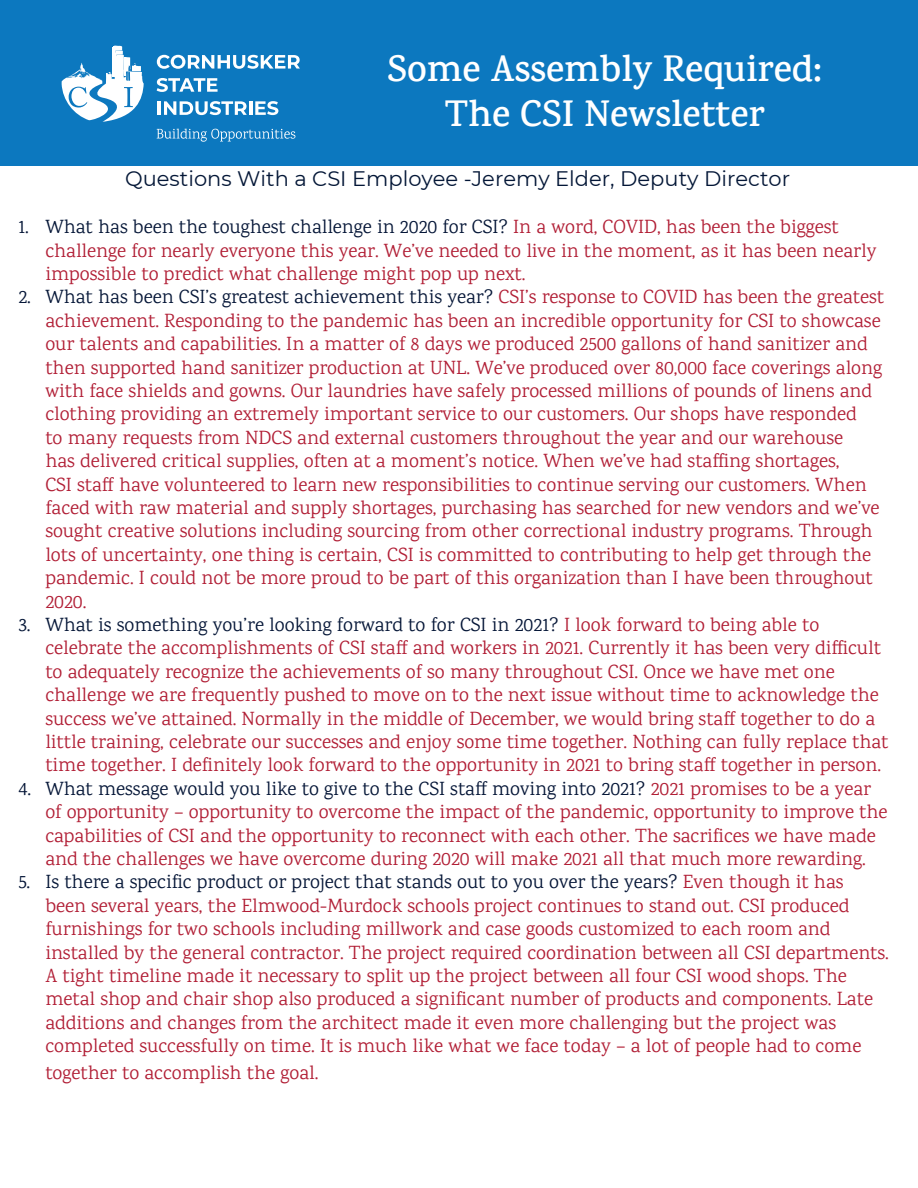
<style>
.page{position:relative;width:918px;height:1188px;background:#fff}
.page>*{position:absolute;margin:0;border:0;box-sizing:border-box;transform-origin:0 0}
.t1{font:600 37.5px "Karma";color:#fff}
.t2{font:21px "Montserrat";color:#041737}
.t3{font:19.5px/23.4px "Karma";color:#b11e35}
.s1{color:#051637}
</style>
<div class="page">
<div style="left:0;top:0;width:918px;height:165px;background:#0c78bf"></div>
<svg style="left:62px;top:46px;width:82px;height:76px"></svg>
<svg style="left:157px;top:129px;width:138px;height:13px"></svg>
<svg style="left:157px;top:55px;width:143px;height:14px"></svg>
<svg style="left:157px;top:78px;width:61px;height:14px"></svg>
<hr style="left:158px;top:101px;width:3px;height:14px;background:#fff">
<svg style="left:164px;top:101px;width:83px;height:14px"></svg>
<hr style="left:249px;top:101px;width:3px;height:14px;background:#fff">
<svg style="left:255px;top:101px;width:23px;height:14px"></svg>
<p class="t1" style="left:388px;top:46px;width:436px">Some Assembly Required:</p>
<p class="t1" style="left:445px;top:91px;width:322px">The CSI Newsletter</p>
<p class="t2" style="left:125px;top:164px;width:666px">Questions With a CSI Employee -Jeremy Elder, Deputy Director</p>
<p class="t3" style="left:45px;top:215px;width:833px;text-indent:-27px"><span class="s1">1. What has been the toughest challenge in 2020 for CSI?</span> In a word, COVID, has been the biggest challenge for nearly everyone this year. We’ve needed to live in the moment, as it has been nearly impossible to predict what challenge might pop up next.</p>
<p class="t3" style="left:45px;top:285px;width:840px;text-indent:-27px"><span class="s1">2. What has been CSI’s greatest achievement this year?</span> CSI’s response to COVID has been the greatest achievement. Responding to the pandemic has been an incredible opportunity for CSI to showcase our talents and capabilities. In a matter of 8 days we produced 2500 gallons of hand sanitizer and then supported hand sanitizer production at UNL. We’ve produced over 80,000 face coverings along with face shields and gowns. Our laundries have safely processed millions of pounds of linens and clothing providing an extremely important service to our customers. Our shops have responded<br>to many requests from NDCS and external customers throughout the year and our warehouse<br>has delivered critical supplies, often at a moment’s notice. When we’ve had staffing shortages,<br>CSI staff have volunteered to learn new responsibilities to continue serving our customers. When faced with raw material and supply shortages, purchasing has searched for new vendors and we’ve sought creative solutions including sourcing from other correctional industry programs. Through lots of uncertainty, one thing is certain, CSI is committed to contributing to help get through the pandemic. I could not be more proud to be part of this organization than I have been throughout 2020.</p>
<p class="t3" style="left:45px;top:613px;width:845px;text-indent:-27px"><span class="s1">3. What is something you’re looking forward to for CSI in 2021?</span> I look forward to being able to celebrate the accomplishments of CSI staff and workers in 2021. Currently it has been very difficult to adequately recognize the achievements of so many throughout CSI. Once we have met one challenge we are frequently pushed to move on to the next issue without time to acknowledge the success we’ve attained. Normally in the middle of December, we would bring staff together to do a little training, celebrate our successes and enjoy some time together. Nothing can fully replace that time together. I definitely look forward to the opportunity in 2021 to bring staff together in person.</p>
<p class="t3" style="left:45px;top:776px;width:844px;text-indent:-27px"><span class="s1">4. What message would you like to give to the CSI staff moving into 2021?</span> 2021 promises to be a year of opportunity – opportunity to overcome the impact of the pandemic, opportunity to improve the capabilities of CSI and the opportunity to reconnect with each other. The sacrifices we have made and the challenges we have overcome during 2020 will make 2021 all that much more rewarding.</p>
<p class="t3" style="left:45px;top:870px;width:845px;text-indent:-27px"><span class="s1">5. Is there a specific product or project that stands out to you over the years?</span> Even though it has been several years, the Elmwood-Murdock schools project continues to stand out. CSI produced furnishings for two schools including millwork and case goods customized to each room and installed by the general contractor. The project required coordination between all CSI departments.<br>A tight timeline made it necessary to split up the project between all four CSI wood shops. The metal shop and chair shop also produced a significant number of products and components. Late additions and changes from the architect made it even more challenging but the project was completed successfully on time. It is much like what we face today – a lot of people had to come</p>
<p class="t3" style="left:45px;top:1061px;width:275px">together to accomplish the goal.</p>
</div>
